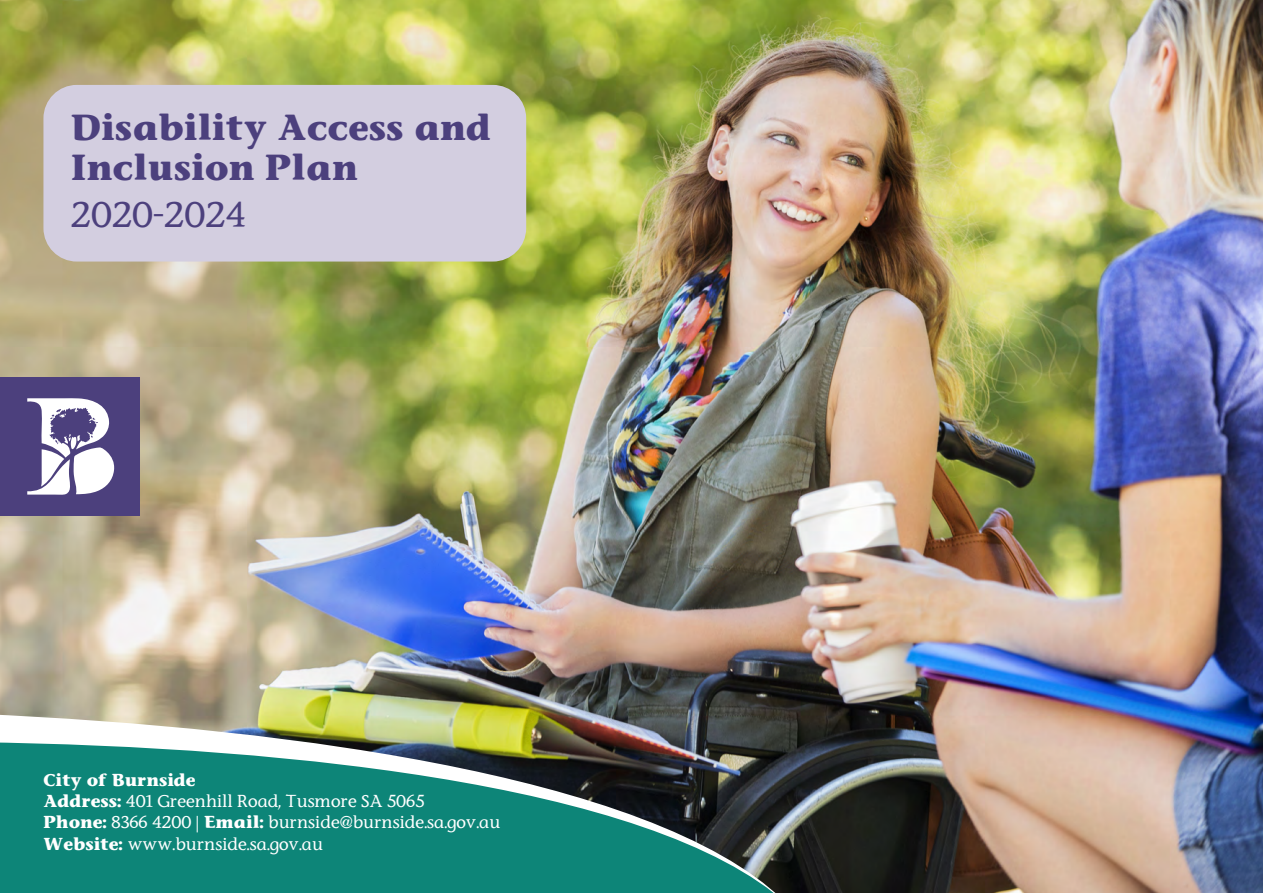
<style>
.page{position:relative;width:1263px;height:893px;background:#fff}
.page>*{position:absolute;margin:0;border:0;box-sizing:border-box;transform-origin:0 0}
.t1{font:700 34.5px/39.9px "Stone Inf";color:#4c407d}
.t2{font:500 34.5px "Stone Inf";color:#4c407d}
.t3{font:500 16.5px/21.3px "Stone Inf";color:#fff}
.s1{font-weight:700}
</style>
<div class="page">
<img style="left:0;top:0;width:1263px;height:893px">
<img style="left:0;top:714px;width:795px;height:28px">
<svg style="left:0;top:742px;width:799px;height:151px;background:#25796f"></svg>
<div style="left:43px;top:85px;width:483px;height:177px;background:#d3cee0;border-radius:33px"></div>
<div style="left:0;top:377px;width:140px;height:139px;background:#4c407d"></div>
<svg style="left:27px;top:398px;width:87px;height:97px"></svg>
<h1 class="t1" style="left:71px;top:108px;width:422px">Disability Access and<br>Inclusion Plan</h1>
<h1 class="t2" style="left:71px;top:193px;width:177px">2020-2024</h1>
<p class="t3" style="left:43px;top:769px;width:458px"><span class="s1">City of Burnside<br>Address:</span> 401 Greenhill Road, Tusmore SA 5065<br><span class="s1">Phone:</span> 8366 4200 | <span class="s1">Email:</span> burnside@burnside.sa.gov.au <span class="s1">Website:</span> www.burnside.sa.gov.au</p>
</div>
